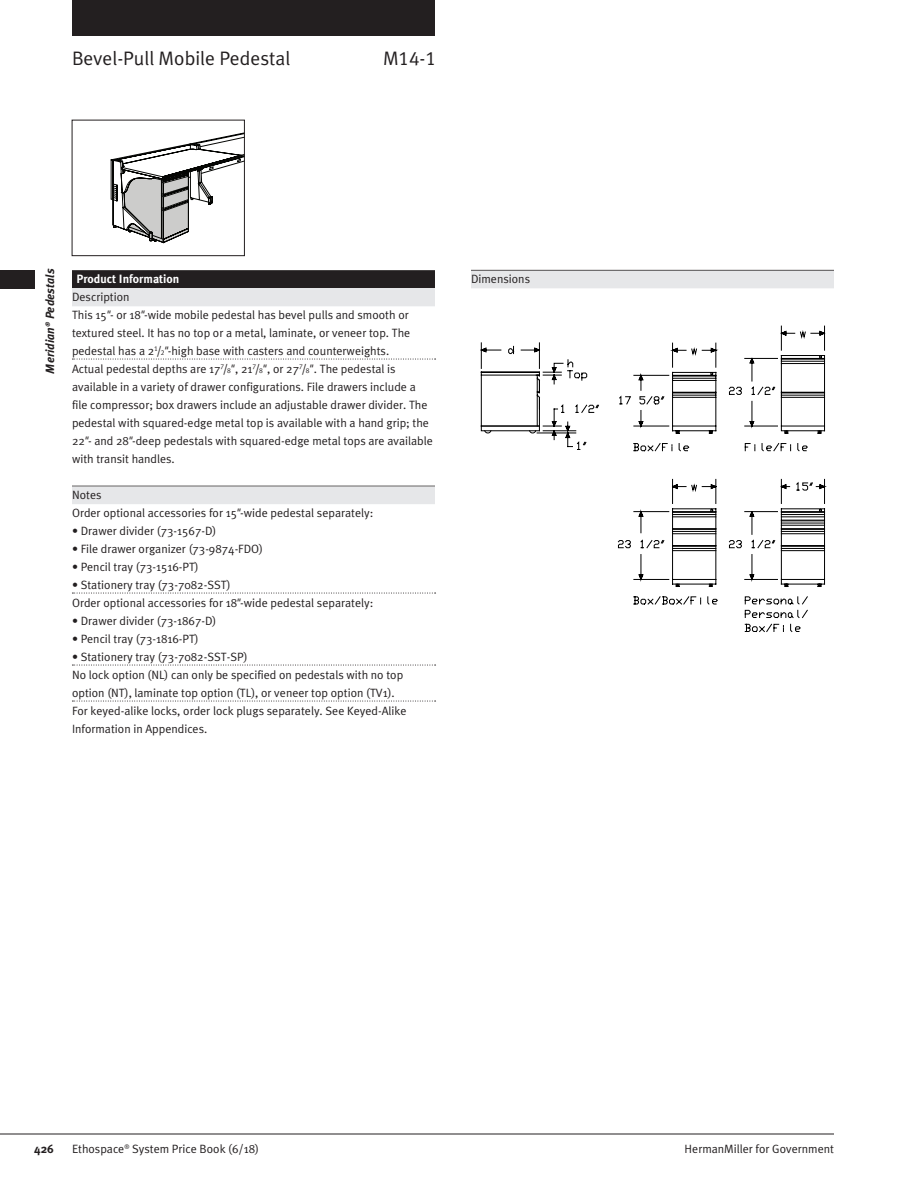
<style>
.page{position:relative;width:918px;height:1188px;background:#fff}
.page>*{position:absolute;margin:0;border:0;box-sizing:border-box;transform-origin:0 0}
.t1{font:19.5px "Meta HM";color:#231f20}
.t2{font:19.5px "Meta Caps HM";color:#231f20}
.t3{font:12px/18px "Meta HM";color:#231f20}
.t4{font:italic 700 12px "Meta HM";color:#231f20}
.t5{font:700 12px "Meta HM";color:#fff}
.t6{font:700 12px "Meta HM";color:#231f20}
.s1{color:#fff}
.s2{font-style:italic}
.s3{font-family:"Meta Caps HM"}
.s4{font-family:"Meta Caps HM";font-size:7.05px}
</style>
<div class="page">
<div style="left:72px;top:0;width:363px;height:36px;background:#231f20"></div>
<hr style="left:0;top:1134px;width:834px;height:1px;background:#231f20">
<div style="left:0;top:270px;width:34px;height:18px;background:#231f20"></div>
<div style="left:72px;top:270px;width:363px;height:18px;background:#231f20"></div>
<div style="left:72px;top:288px;width:363px;height:18px;background:#e6e7e9"></div>
<svg style="left:72px;top:359px;width:364px;height:1px"></svg>
<hr style="left:72px;top:486px;width:363px;height:1px;background:#231f20">
<div style="left:72px;top:487px;width:363px;height:17px;background:#e6e7e9"></div>
<svg style="left:72px;top:593px;width:364px;height:1px"></svg>
<svg style="left:72px;top:665px;width:364px;height:1px"></svg>
<svg style="left:72px;top:701px;width:364px;height:1px"></svg>
<hr style="left:471px;top:270px;width:363px;height:1px;background:#231f20">
<div style="left:471px;top:271px;width:363px;height:17px;background:#e6e7e9"></div>
<svg style="left:480px;top:325px;width:347px;height:307px"></svg>
<svg style="left:485px;top:504px;width:340px;height:83px"></svg>
<svg style="left:481px;top:326px;width:344px;height:178px"></svg>
<svg style="left:111px;top:133px;width:131px;height:110px"></svg>
<div style="left:72px;top:120px;width:172px;height:136px;border:1px solid #231f20"></div>
<h1 class="t1" style="left:72px;top:47px;width:220px">Bevel-Pull Mobile Pedestal</h1>
<h1 class="t2" style="left:383px;top:47px;width:60px">M14-1<span class="s1">!</span></h1>
<p class="t4" style="left:43px;top:374px;width:107px;rotate:-90deg">Meridian® Pedestals</p>
<p class="t5" style="left:76px;top:272px;width:104px">Product Information</p>
<p class="t3" style="left:72px;top:288px;width:362px">Description<br>This 15<span class="s2">"</span>- or 18<span class="s2">"</span>‑wide mobile pedestal has bevel pulls and smooth or textured steel. It has no top or a metal, laminate, or veneer top. The pedestal has a 2<sup>1</sup><span class="s3">/</span><span class="s4">2</span><span class="s2">"</span>‑high base with casters and counterweights.<br>Actual pedestal depths are 17<sup>7</sup><span class="s3">/</span><span class="s4">8</span><span class="s2">"</span>, 21<sup>7</sup><span class="s3">/</span><span class="s4">8</span><span class="s2">"</span>, or 27<sup>7</sup><span class="s3">/</span><span class="s4">8</span><span class="s2">"</span>. The pedestal is available in a variety of drawer configurations. File drawers include a file compressor; box drawers include an adjustable drawer divider. The pedestal with squared-edge metal top is available with a hand grip; the 22<span class="s2">"</span>- and 28<span class="s2">"</span>‑deep pedestals with squared-edge metal tops are available with transit handles.</p>
<p class="t3" style="left:72px;top:486px;width:303px">Notes<br>Order optional accessories for 15<span class="s2">"</span>‑wide pedestal separately:</p>
<p class="t3" style="left:72px;top:522px;width:146px">• Drawer divider (73-1567-D)</p>
<p class="t3" style="left:72px;top:540px;width:193px">• File drawer organizer (73-9874-FDO)</p>
<p class="t3" style="left:72px;top:558px;width:128px">• Pencil tray (73-1516-PT)</p>
<p class="t3" style="left:72px;top:576px;width:303px">• Stationery tray (73-7082-SST)<br>Order optional accessories for 18<span class="s2">"</span>‑wide pedestal separately:</p>
<p class="t3" style="left:72px;top:612px;width:146px">• Drawer divider (73-1867-D)</p>
<p class="t3" style="left:72px;top:630px;width:128px">• Pencil tray (73-1816-PT)</p>
<p class="t3" style="left:72px;top:648px;width:336px">• Stationery tray (73-7082-SST-SP)<br>No lock option (NL) can only be specified on pedestals with no top option (NT), laminate top option (TL), or veneer top option (TV1).<br>For keyed-alike locks, order lock plugs separately. See Keyed-Alike Information in Appendices.</p>
<p class="t3" style="left:471px;top:270px;width:61px">Dimensions</p>
<p class="t6" style="left:34px;top:1141px;width:21px">426</p>
<p class="t3" style="left:72px;top:1139px;width:189px">Ethospace® System Price Book (6/18)</p>
<p class="t3" style="left:685px;top:1139px;width:151px">HermanMiller for Government</p>
</div>
